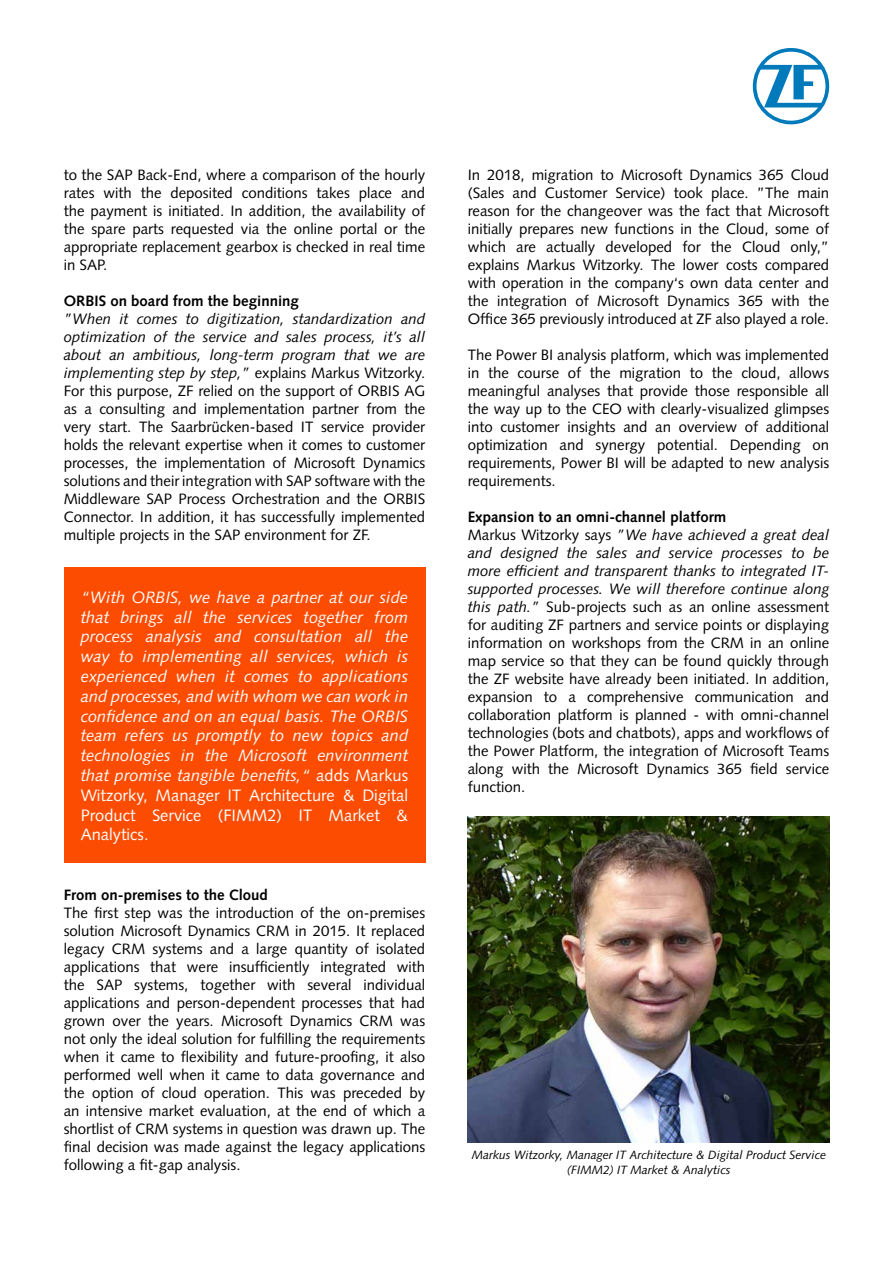
<style>
.page{position:relative;width:893px;height:1263px;background:#fff}
.page>*{position:absolute;margin:0;border:0;box-sizing:border-box;transform-origin:0 0}
.t1{font:italic 16.5px/19.8px "Syntax LT Std";color:#fff;text-align:justify}
.t2{font:15px/18px "Syntax LT Std";color:#000;text-align:justify}
.t3{font:700 15px "Syntax LT Std";color:#000}
.t4{font:italic 12px/14.4px "Syntax LT Std";color:#000;text-align:center}
.s1{font-style:italic}
.s2{font-style:normal}
.s3{font-weight:700}
</style>
<div class="page">
<div style="left:64px;top:568px;width:361px;height:295px;background:#fc4c02"></div>
<img style="left:468px;top:816px;width:361px;height:326px">
<svg style="left:753px;top:48px;width:76px;height:76px"></svg>
<p class="t2" style="left:64px;top:166px;width:363px">to the SAP Back-End, where a comparison of the hourly rates with the deposited conditions takes place and the payment is initiated. In addition, the availability of the spare parts requested via the online portal or the appropriate replacement gearbox is checked in real time in SAP.</p>
<p class="t3" style="left:64px;top:292px;width:237px">ORBIS on board from the beginning</p>
<p class="t2" style="left:64px;top:310px;width:363px"><span class="s1">”When it comes to digitization, standardization and optimization of the service and sales process, it’s all about an ambitious, long-term program that we are implementing step by step,”</span> explains Markus Witzorky.<br>For this purpose, ZF relied on the support of ORBIS AG as a consulting and implementation partner from the very start. The Saarbrücken-based IT service provider holds the relevant expertise when it comes to customer processes, the implementation of Microsoft Dynamics solutions and their integration with SAP software with the Middleware SAP Process Orchestration and the ORBIS Connector. In addition, it has successfully implemented multiple projects in the SAP environment for ZF.</p>
<p class="t1" style="left:81px;top:587px;width:329px">“With ORBIS, we have a partner at our side that brings all the services together from process analysis and consultation all the way to implementing all services, which is experienced when it comes to applications and processes, and with whom we can work in confidence and on an equal basis. The ORBIS team refers us promptly to new topics and technologies in the Microsoft environment that promise tangible benefits,“ <span class="s2">adds Markus Witzorky, Manager IT Architecture &amp; Digital Product Service (FIMM2) IT Market &amp; Analytics.</span></p>
<p class="t3" style="left:64px;top:886px;width:206px">From on-premises to the Cloud</p>
<p class="t2" style="left:64px;top:904px;width:363px">The first step was the introduction of the on-premises solution Microsoft Dynamics CRM in 2015. It replaced legacy CRM systems and a large quantity of isolated applications that were insufficiently integrated with the SAP systems, together with several individual applications and person-dependent processes that had grown over the years. Microsoft Dynamics CRM was not only the ideal solution for fulfilling the requirements when it came to flexibility and future-proofing, it also performed well when it came to data governance and the option of cloud operation. This was preceded by an intensive market evaluation, at the end of which a shortlist of CRM systems in question was drawn up. The final decision was made against the legacy applications following a fit-gap analysis.</p>
<p class="t2" style="left:468px;top:166px;width:363px">In 2018, migration to Microsoft Dynamics 365 Cloud (Sales and Customer Service) took place. ”The main reason for the changeover was the fact that Microsoft initially prepares new functions in the Cloud, some of which are actually developed for the Cloud only,” explains Markus Witzorky. The lower costs compared with operation in the company‘s own data center and the integration of Microsoft Dynamics 365 with the Office 365 previously introduced at ZF also played a role.</p>
<p class="t2" style="left:468px;top:346px;width:363px">The Power BI analysis platform, which was implemented in the course of the migration to the cloud, allows meaningful analyses that provide those responsible all the way up to the CEO with clearly-visualized glimpses into customer insights and an overview of additional optimization and synergy potential. Depending on requirements, Power BI will be adapted to new analysis requirements.</p>
<p class="t2" style="left:468px;top:508px;width:363px;text-align:left"><span class="s3">Expansion to an omni-channel platform<br></span>Markus Witzorky says <span class="s1">”We have achieved a great deal and designed the sales and service processes to be more efficient and transparent thanks to integrated IT&shy;supported processes. We will therefore continue along this path.”</span> Sub-projects such as an online assessment for auditing ZF partners and service points or displaying information on workshops from the CRM in an online map service so that they can be found quickly through the ZF website have already been initiated. In addition, expansion to a comprehensive communication and collaboration platform is planned - with omni-channel technologies (bots and chatbots), apps and workflows of the Power Platform, the integration of Microsoft Teams along with the Microsoft Dynamics 365 field service function.</p>
<p class="t4" style="left:472px;top:1148px;width:356px">Markus Witzorky, Manager IT Architecture &amp; Digital Product Service (FIMM2) IT Market &amp; Analytics</p>
</div>
